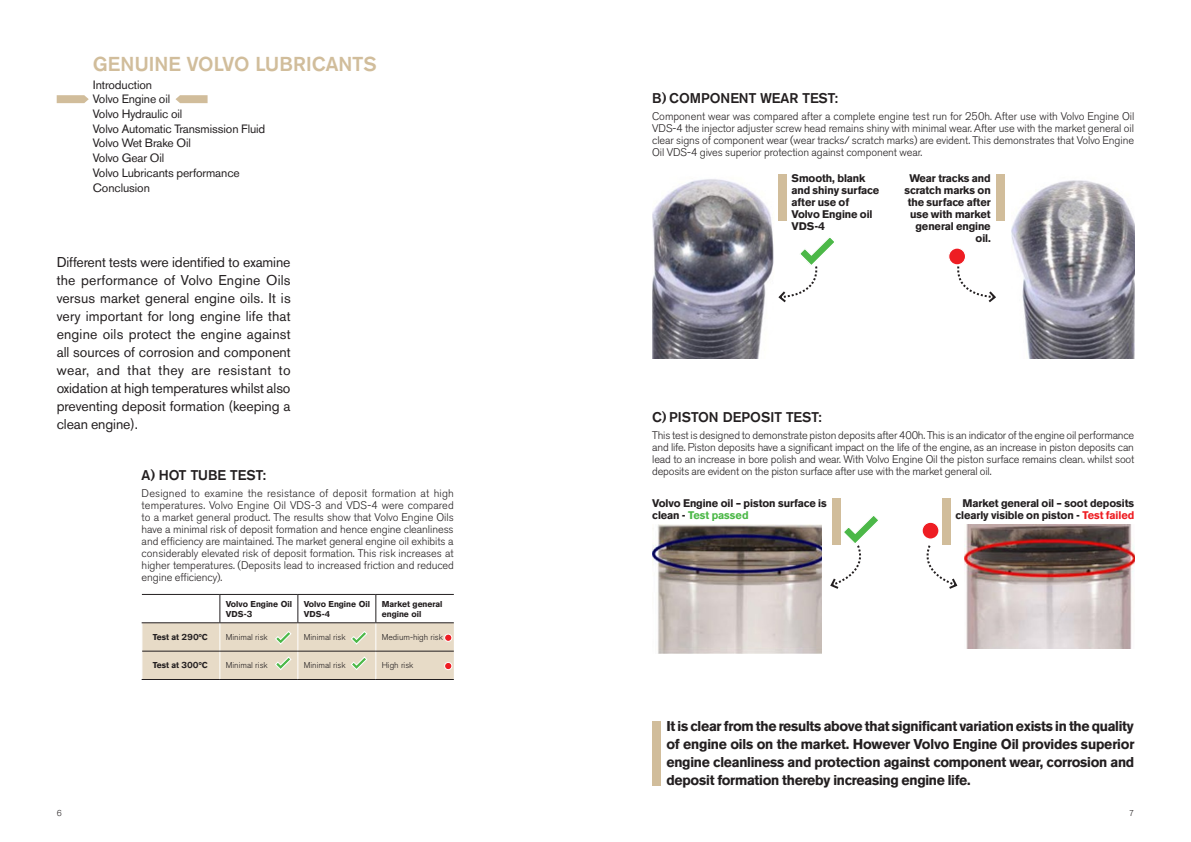
<style>
.page{position:relative;width:1191px;height:842px;background:#fff}
.page>*{position:absolute;margin:0;border:0;box-sizing:border-box;transform-origin:0 0}
.Style_de_paragraphe{font:500 20px "Volvo Sans Pro";letter-spacing:.005em;color:#d1bd9b}
.Style_de_paragraphe-2{font:14.1px/18px "Volvo Sans Pro";color:#231f20;text-align:justify}
.Style_de_paragraphe-3{font:700 14.1px/18px "Volvo Sans Pro";letter-spacing:-.015em;color:#231f20;text-align:justify}
.Brochure_KeyFeatures{font:500 14px "Volvo Sans Pro";color:#231f20}
.Style_de_paragraphe-4{font:12px "Volvo Sans Pro";letter-spacing:-.005em;color:#231f20}
.Brochure_BodyText{font:300 11px/12px "Volvo Sans Pro";letter-spacing:-.005em;color:#231f20;text-align:justify}
.Brochure_BodyText-2{font:700 11px/12px "Volvo Sans Pro";letter-spacing:-.005em;color:#231f20}
.SpecTable_Data_8_5_C{font:300 8.5px "Volvo Sans Pro";color:#231f20}
.SpecTable_Head_8_5_C{font:700 8.5px/10.2px "Volvo Sans Pro";color:#231f20}
.SpecTable_Data_8_5_C-2{font:700 8.5px "Volvo Sans Pro";color:#231f20}
.s1{color:#4cb848}
.s2{color:#ee1d23}
</style>
<div class="page">
<svg style="left:57px;top:95px;width:32px;height:8px"></svg>
<svg style="left:175px;top:95px;width:32px;height:8px"></svg>
<hr style="left:142px;top:679px;width:78px;height:1px;background:#231f20">
<hr style="left:220px;top:679px;width:78px;height:1px;background:#231f20">
<hr style="left:298px;top:679px;width:78px;height:1px;background:#231f20">
<hr style="left:376px;top:679px;width:78px;height:1px;background:#231f20">
<svg style="left:142px;top:594px;width:312px;height:85px"></svg>
<div style="left:444px;top:634px;width:8px;height:7px;background:#ee1d23;border-radius:50%"></div>
<div style="left:444px;top:634px;width:8px;height:8px;border:1px solid #fff;border-radius:50%"></div>
<div style="left:444px;top:662px;width:8px;height:8px;background:#ee1d23;border-radius:50%"></div>
<div style="left:444px;top:662px;width:8px;height:8px;border:1px solid #fff;border-radius:50%"></div>
<img style="left:1004px;top:175px;width:130px;height:183px">
<img style="left:652px;top:179px;width:122px;height:179px">
<div style="left:996px;top:174px;width:8px;height:47px;background:#d1bd9b"></div>
<div style="left:778px;top:174px;width:9px;height:47px;background:#d1bd9b"></div>
<div style="left:831px;top:498px;width:9px;height:47px;background:#d1bd9b"></div>
<div style="left:942px;top:498px;width:9px;height:47px;background:#d1bd9b"></div>
<svg style="left:926px;top:545px;width:32px;height:44px"></svg>
<svg style="left:957px;top:266px;width:39px;height:37px"></svg>
<svg style="left:778px;top:238px;width:56px;height:65px"></svg>
<div style="left:948px;top:248px;width:17px;height:17px;background:#ee1d23;border-radius:50%"></div>
<div style="left:948px;top:247px;width:18px;height:18px;border:1px solid #fff;border-radius:50%"></div>
<img style="left:652px;top:525px;width:169px;height:128px">
<img style="left:964px;top:525px;width:170px;height:123px">
<svg style="left:830px;top:513px;width:48px;height:76px"></svg>
<div style="left:922px;top:522px;width:17px;height:17px;background:#ee1d23;border-radius:50%"></div>
<div style="left:921px;top:522px;width:18px;height:18px;border:1px solid #fff;border-radius:50%"></div>
<div style="left:652px;top:721px;width:8px;height:64px;background:#d1bd9b"></div>
<p class="Style_de_paragraphe" style="left:93px;top:52px;width:285px">GENUINE VOLVO LUBRICANTS</p>
<p class="Style_de_paragraphe-4" style="left:93px;top:77px;width:61px">Introduction</p>
<p class="Style_de_paragraphe-4" style="left:93px;top:92px;width:79px">Volvo Engine oil</p>
<p class="Style_de_paragraphe-4" style="left:93px;top:107px;width:91px">Volvo Hydraulic oil</p>
<p class="Style_de_paragraphe-4" style="left:93px;top:121px;width:174px">Volvo Automatic Transmission Fluid</p>
<p class="Style_de_paragraphe-4" style="left:93px;top:136px;width:100px">Volvo Wet Brake Oil</p>
<p class="Style_de_paragraphe-4" style="left:93px;top:151px;width:73px">Volvo Gear Oil</p>
<p class="Style_de_paragraphe-4" style="left:93px;top:165px;width:148px">Volvo Lubricants performance</p>
<p class="Style_de_paragraphe-4" style="left:93px;top:180px;width:59px">Conclusion</p>
<p class="Style_de_paragraphe-2" style="left:57px;top:253px;width:235px">Different tests were identified to examine the performance of Volvo Engine Oils versus market general engine oils. It is very important for long engine life that engine oils protect the engine against all sources of corrosion and component wear, and that they are resistant to oxidation at high temperatures whilst also preventing deposit formation (keeping a clean engine).</p>
<p class="Brochure_KeyFeatures" style="left:142px;top:467px;width:126px">A) HOT TUBE TEST:</p>
<p class="Brochure_BodyText" style="left:142px;top:487px;width:314px">Designed to examine the resistance of deposit formation at high temperatures. Volvo Engine Oil VDS-3 and VDS-4 were compared to a market general product. The results show that Volvo Engine Oils have a minimal risk of deposit formation and hence engine cleanliness and efficiency are maintained. The market general engine oil exhibits a considerably elevated risk of deposit formation. This risk increases at higher temperatures. (Deposits lead to increased friction and reduced engine efficiency).</p>
<p class="SpecTable_Head_8_5_C" style="left:226px;top:598px;width:68px">Volvo Engine Oil<br>VDS-3</p>
<p class="SpecTable_Head_8_5_C" style="left:304px;top:598px;width:68px">Volvo Engine Oil<br>VDS-4</p>
<p class="SpecTable_Head_8_5_C" style="left:382px;top:598px;width:62px">Market general engine oil</p>
<p class="SpecTable_Data_8_5_C-2" style="left:153px;top:632px;width:56px">Test at 290°C</p>
<p class="SpecTable_Data_8_5_C" style="left:226px;top:632px;width:43px">Minimal risk</p>
<p class="SpecTable_Data_8_5_C" style="left:304px;top:632px;width:43px">Minimal risk</p>
<p class="SpecTable_Data_8_5_C" style="left:382px;top:632px;width:63px">Medium-high risk</p>
<p class="SpecTable_Data_8_5_C-2" style="left:153px;top:660px;width:56px">Test at 300°C</p>
<p class="SpecTable_Data_8_5_C" style="left:226px;top:660px;width:43px">Minimal risk</p>
<p class="SpecTable_Data_8_5_C" style="left:304px;top:660px;width:43px">Minimal risk</p>
<p class="SpecTable_Data_8_5_C" style="left:382px;top:660px;width:33px">High risk</p>
<p class="Brochure_KeyFeatures" style="left:652px;top:90px;width:188px">B) COMPONENT WEAR TEST:</p>
<p class="Brochure_BodyText" style="left:652px;top:110px;width:484px">Component wear was compared after a complete engine test run for 250h. After use with Volvo Engine Oil VDS-4 the injector adjuster screw head remains shiny with minimal wear. After use with the market general oil clear signs of component wear (wear tracks/ scratch marks) are evident. This demonstrates that Volvo Engine Oil VDS-4 gives superior protection against component wear.</p>
<p class="Brochure_BodyText-2" style="left:791px;top:173px;width:89px">Smooth, blank and shiny surface after use of<br>Volvo Engine oil<br>VDS-4</p>
<p class="Brochure_BodyText-2" style="left:904px;top:173px;width:88px;text-align:right">Wear tracks and scratch marks on the surface after use with market general engine oil.</p>
<p class="Brochure_KeyFeatures" style="left:652px;top:409px;width:171px">C) PISTON DEPOSIT TEST:</p>
<p class="Brochure_BodyText" style="left:652px;top:429px;width:483px">This test is designed to demonstrate piston deposits after 400h. This is an indicator of the engine oil performance and life. Piston deposits have a significant impact on the life of the engine, as an increase in piston deposits can lead to an increase in bore polish and wear. With Volvo Engine Oil the piston surface remains clean. whilst soot deposits are evident on the piston surface after use with the market general oil.</p>
<p class="Brochure_BodyText-2" style="left:652px;top:497px;width:176px">Volvo Engine oil – piston surface is clean - <span class="s1">Test passed</span></p>
<p class="Brochure_BodyText-2" style="left:955px;top:497px;width:180px;text-align:right">Market general oil – soot deposits clearly visible on piston - <span class="s2">Test failed</span></p>
<p class="Style_de_paragraphe-3" style="left:666px;top:717px;width:469px">It is clear from the results above that significant variation exists in the quality of engine oils on the market. However Volvo Engine Oil provides superior engine cleanliness and protection against component wear, corrosion and deposit formation thereby increasing engine life.</p>
<p class="SpecTable_Data_8_5_C" style="left:57px;top:808px;width:6px">6</p>
<p class="SpecTable_Data_8_5_C" style="left:1129px;top:808px;width:6px">7</p>
</div>
